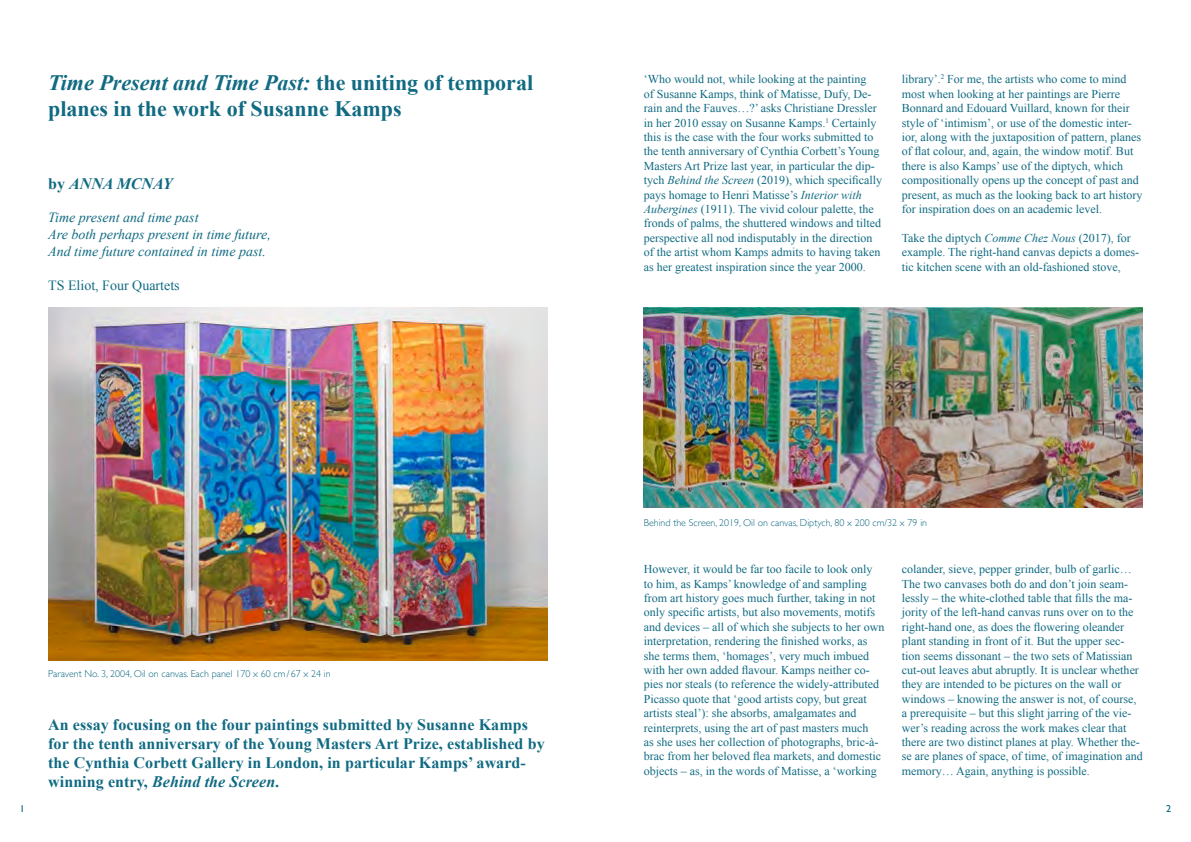
<style>
.page{position:relative;width:1191px;height:842px;background:#fff}
.page>*{position:absolute;margin:0;border:0;box-sizing:border-box;transform-origin:0 0}
.t1{font:700 22px/26.4px "Times New Roman";color:#106a82}
.t2{font:700 16px/19.2px "Times New Roman";letter-spacing:.005em;color:#106a82}
.t3{font:italic 700 16px "Times New Roman";color:#106a82}
.t4{font:italic 14px "Times New Roman";color:#106a82}
.t5{font:14px "Times New Roman";color:#106a82}
.t6{font:12px/14.4px "Times New Roman";color:#106a82}
.t7{font:300 10px "Gill Sans";color:#106a82}
.t8{font:10px "Gill Sans";color:#006179}
.s1{font-style:italic}
.s2{font-style:normal}
</style>
<div class="page">
<img style="left:48px;top:308px;width:499px;height:352px">
<img style="left:643px;top:308px;width:499px;height:199px">
<p class="t1" style="left:48px;top:69px;width:486px"><span class="s1">Time Present and Time Past:</span> the uniting of temporal planes in the work of Susanne Kamps</p>
<p class="t3" style="left:48px;top:172px;width:126px"><span class="s2">by</span> ANNA MCNAY</p>
<p class="t4" style="left:48px;top:208px;width:152px">Time present and time past</p>
<p class="t4" style="left:48px;top:225px;width:224px">Are both perhaps present in time future,</p>
<p class="t4" style="left:48px;top:242px;width:219px">And time future contained in time past.</p>
<p class="t5" style="left:48px;top:275px;width:133px">TS Eliot, Four Quartets</p>
<p class="t7" style="left:48px;top:666px;width:284px">Paravent No. 3, 2004, Oil on canvas. Each panel 170 x 60 cm/ 67 x 24 in</p>
<p class="t2" style="left:48px;top:714px;width:498px">An essay focusing on the four paintings submitted by Susanne Kamps for the tenth anniversary of the Young Masters Art Prize, established by the Cynthia Corbett Gallery in London, in particular Kamps’ award&shy;winning entry, <span class="s1">Behind the Screen</span>.</p>
<p class="t6" style="left:643px;top:72px;width:240px">‘Who would not, while looking at the painting<br>of Susanne Kamps, think of Matisse, Dufy, De&shy;rain and the Fauves…?’ asks Christiane Dressler in her 2010 essay on Susanne Kamps.<sup>1</sup> Certainly this is the case with the four works submitted to the tenth anniversary of Cynthia Corbett’s Young Masters Art Prize last year, in particular the dip&shy;tych <span class="s1">Behind the Screen</span> (2019), which specifically pays homage to Henri Matisse’s <span class="s1">Interior with Aubergines</span> (1911). The vivid colour palette, the fronds of palms, the shuttered windows and tilted perspective all nod indisputably in the direction of the artist whom Kamps admits to having taken as her greatest inspiration since the year 2000.</p>
<p class="t6" style="left:901px;top:72px;width:242px">library’.<sup>2</sup> For me, the artists who come to mind most when looking at her paintings are Pierre Bonnard and Edouard Vuillard, known for their style of ‘intimism’, or use of the domestic inter&shy;ior, along with the juxtaposition of pattern, planes of flat colour, and, again, the window motif. But there is also Kamps’ use of the diptych, which compositionally opens up the concept of past and present, as much as the looking back to art history for inspiration does on an academic level.</p>
<p class="t6" style="left:901px;top:230px;width:239px">Take the diptych <span class="s1">Comme Chez Nous</span> (2017), for example. The right-hand canvas depicts a domes&shy;tic kitchen scene with an old-fashioned stove,</p>
<p class="t7" style="left:643px;top:514px;width:285px">Behind the Screen, 2019, Oil on canvas, Diptych, 80 x 200 cm/32 x 79 in</p>
<p class="t6" style="left:643px;top:562px;width:242px">However, it would be far too facile to look only to him, as Kamps’ knowledge of and sampling from art history goes much further, taking in not only specific artists, but also movements, motifs and devices – all of which she subjects to her own interpretation, rendering the finished works, as she terms them, ‘homages’, very much imbued with her own added flavour. Kamps neither co&shy;pies nor steals (to reference the widely-attributed Picasso quote that ‘good artists copy, but great artists steal’): she absorbs, amalgamates and reinterprets, using the art of past masters much<br>as she uses her collection of photographs, bric-à&shy;brac from her beloved flea markets, and domestic objects – as, in the words of Matisse, a ‘working</p>
<p class="t6" style="left:901px;top:562px;width:242px">colander, sieve, pepper grinder, bulb of garlic… The two canvases both do and don’t join seam&shy;lessly – the white-clothed table that fills the ma&shy;jority of the left-hand canvas runs over on to the right-hand one, as does the flowering oleander plant standing in front of it. But the upper sec&shy;tion seems dissonant – the two sets of Matissian cut-out leaves abut abruptly. It is unclear whether they are intended to be pictures on the wall or windows – knowing the answer is not, of course, a prerequisite – but this slight jarring of the vie&shy;wer’s reading across the work makes clear that there are two distinct planes at play. Whether the&shy;se are planes of space, of time, of imagination and memory… Again, anything is possible.</p>
<p class="t8" style="left:20px;top:803px;width:6px">1</p>
<p class="t8" style="left:1166px;top:803px;width:6px">2</p>
</div>
